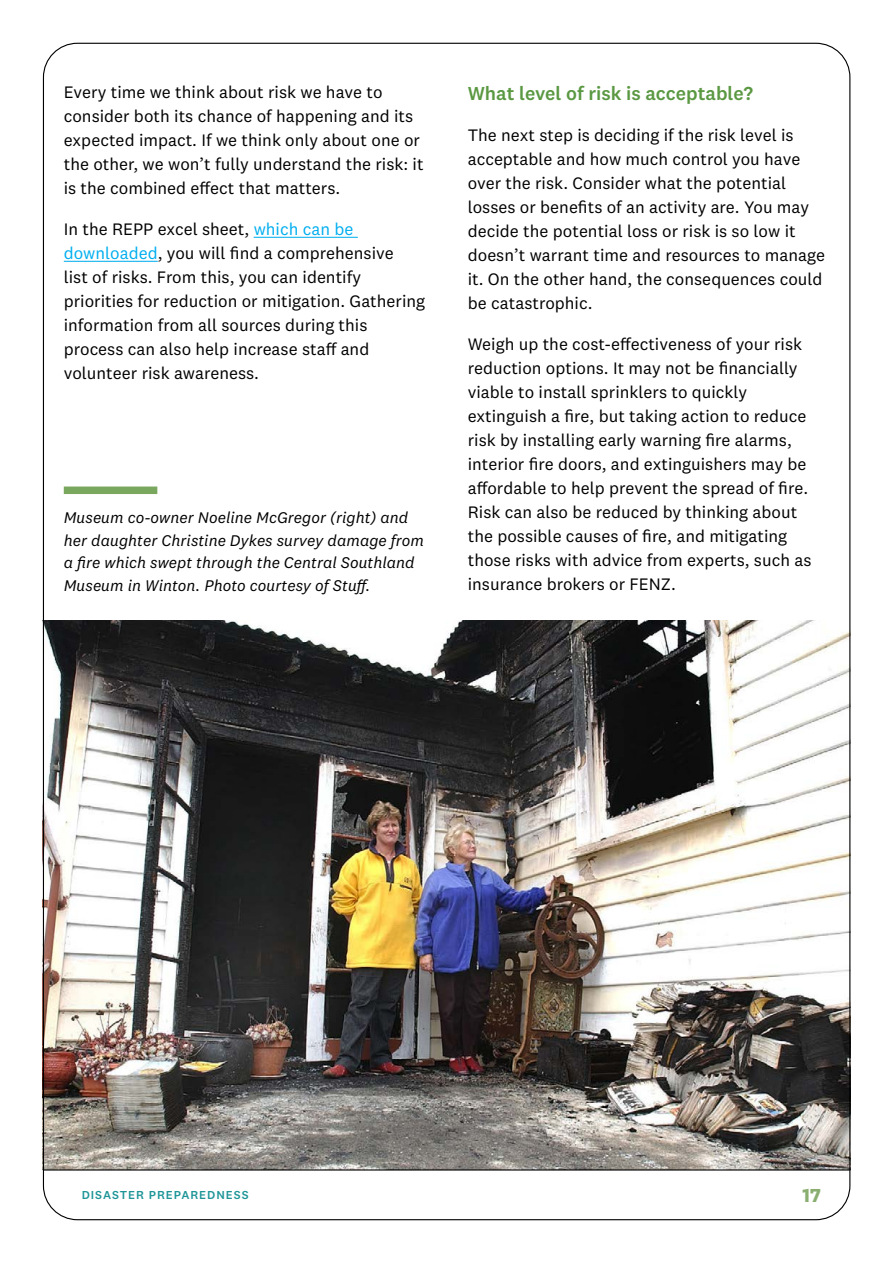
<style>
.page{position:relative;width:893px;height:1263px;background:#fff}
.page>*{position:absolute;margin:0;border:0;box-sizing:border-box;transform-origin:0 0}
.t1{font:500 19.5px "National 2";color:#5a9842}
.t2{font:700 19.5px "National 2";color:#89ae6f}
.t3{font:17.25px/24px "National 2";color:#000}
.t4{font:italic 16.05px/22.5px "National 2";color:#000}
.t5{font:500 12px "National 2";letter-spacing:.08em;color:#1e9597}
.s1{color:#00aeef}
</style>
<div class="page">
<div style="left:64px;top:486px;width:93px;height:8px;background:#7aa75e"></div>
<img style="left:45px;top:621px;width:803px;height:548px">
<hr style="left:254px;top:237px;width:104px;height:1px;background:#00aeef">
<hr style="left:64px;top:261px;width:94px;height:1px;background:#00aeef">
<hr style="left:43px;top:1169px;width:807px;height:1px;background:#000">
<p class="t3" style="left:64px;top:80px;width:361px">Every time we think about risk we have to consider both its chance of happening and its expected impact. If we think only about one or the other, we won’t fully understand the risk: it is the combined effect that matters.</p>
<p class="t3" style="left:64px;top:217px;width:363px">In the REPP excel sheet, <span class="s1">which can be downloaded</span>, you will find a comprehensive<br>list of risks. From this, you can identify priorities for reduction or mitigation. Gathering information from all sources during this process can also help increase staff and volunteer risk awareness.</p>
<p class="t4" style="left:64px;top:506px;width:362px">Museum co-owner Noeline McGregor (right) and her daughter Christine Dykes survey damage from a fire which swept through the Central Southland Museum in Winton. Photo courtesy of Stuff.</p>
<p class="t1" style="left:468px;top:81px;width:287px">What level of risk is acceptable?</p>
<p class="t3" style="left:468px;top:123px;width:359px">The next step is deciding if the risk level is acceptable and how much control you have over the risk. Consider what the potential losses or benefits of an activity are. You may decide the potential loss or risk is so low it doesn’t warrant time and resources to manage it. On the other hand, the consequences could be catastrophic.</p>
<p class="t3" style="left:468px;top:332px;width:345px">Weigh up the cost-effectiveness of your risk reduction options. It may not be financially viable to install sprinklers to quickly extinguish a fire, but taking action to reduce risk by installing early warning fire alarms, interior fire doors, and extinguishers may be affordable to help prevent the spread of fire.<br>Risk can also be reduced by thinking about the possible causes of fire, and mitigating those risks with advice from experts, such as insurance brokers or FENZ.</p>
<p class="t5" style="left:82px;top:1188px;width:168px">DISASTER PREPAREDNESS</p>
<p class="t2" style="left:803px;top:1183px;width:20px">17</p>
</div>
